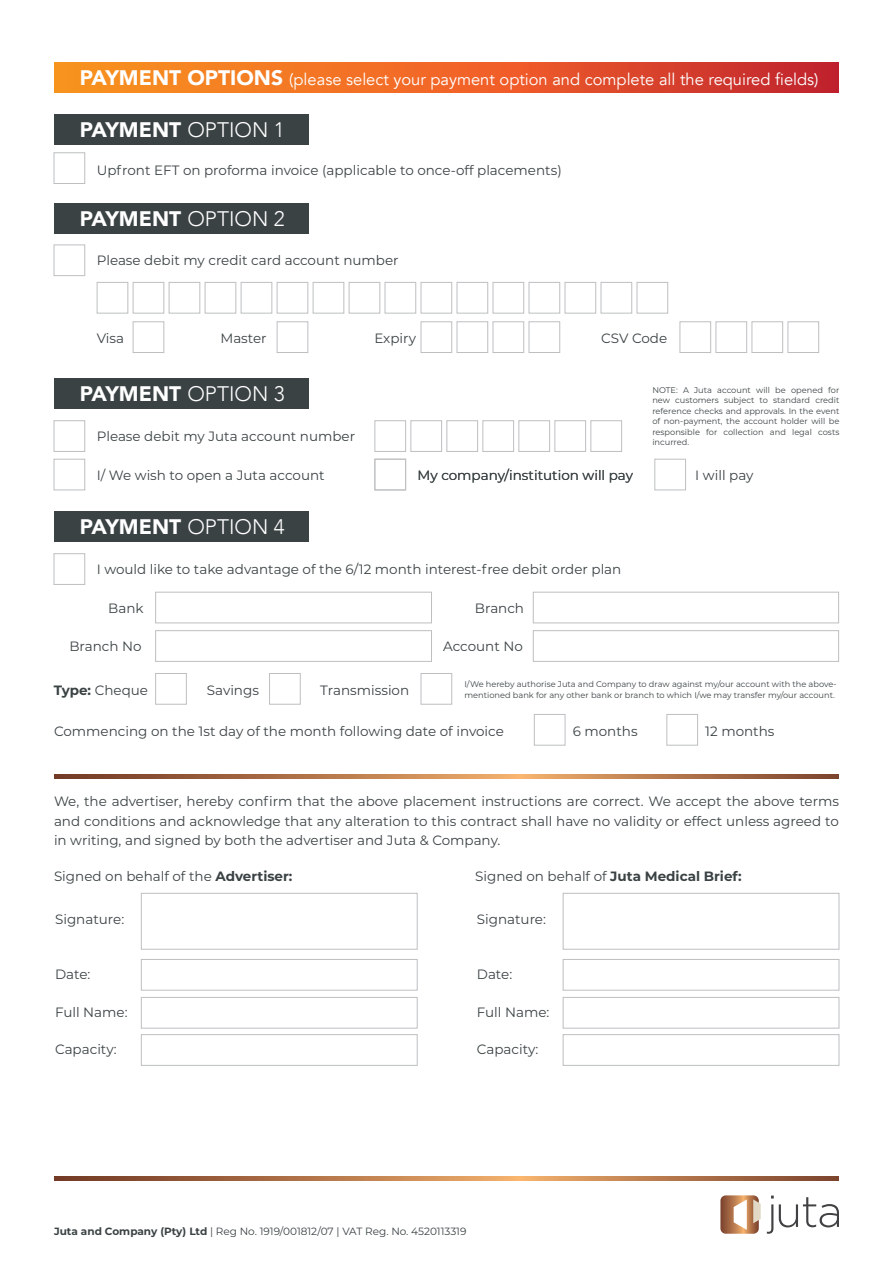
<style>
.page{position:relative;width:893px;height:1263px;background:#fff}
.page>*{position:absolute;margin:0;border:0;box-sizing:border-box;transform-origin:0 0}
.t1{font:900 21px "Avenir";color:#fff}
.t2{font:16.5px "Avenir";color:#fff}
.t3{font:13.5px/19.5px "Montserrat";color:#3b4244;text-align:justify}
.t4{font:700 13.5px "Montserrat";color:#3b4244}
.t5{font:10.5px "Montserrat";color:#3b4244}
.t6{font:8.25px/10.5px "Montserrat";color:#3b4244}
.s1{font-weight:900;font-size:21px}
.s2{font-weight:300}
.s3{font-weight:700}
.s4{font-weight:400}
</style>
<div class="page">
<div style="left:54px;top:62px;width:785px;height:30px;background:linear-gradient(to right,#ff9a1f,#cc272f)"></div>
<svg style="left:767px;top:1195px;width:72px;height:39px"></svg>
<svg style="left:720px;top:1195px;width:41px;height:39px"></svg>
<svg style="left:54px;top:1176px;width:785px;height:5px;background:#b17349"></svg>
<div style="left:54px;top:114px;width:254px;height:30px;background:#3b4244"></div>
<div style="left:54px;top:152px;width:31px;height:32px;border:1px solid #bdbfc1"></div>
<div style="left:54px;top:203px;width:254px;height:30px;background:#3b4244"></div>
<div style="left:54px;top:244px;width:31px;height:32px;border:1px solid #bdbfc1"></div>
<div style="left:97px;top:282px;width:31px;height:31px;border:1px solid #bdbfc1"></div>
<div style="left:133px;top:282px;width:31px;height:31px;border:1px solid #bdbfc1"></div>
<div style="left:169px;top:282px;width:31px;height:31px;border:1px solid #bdbfc1"></div>
<div style="left:205px;top:282px;width:31px;height:31px;border:1px solid #bdbfc1"></div>
<div style="left:241px;top:282px;width:31px;height:31px;border:1px solid #bdbfc1"></div>
<div style="left:277px;top:282px;width:31px;height:31px;border:1px solid #bdbfc1"></div>
<div style="left:313px;top:282px;width:31px;height:31px;border:1px solid #bdbfc1"></div>
<div style="left:349px;top:282px;width:31px;height:31px;border:1px solid #bdbfc1"></div>
<div style="left:385px;top:282px;width:31px;height:31px;border:1px solid #bdbfc1"></div>
<div style="left:421px;top:282px;width:31px;height:31px;border:1px solid #bdbfc1"></div>
<div style="left:457px;top:282px;width:31px;height:31px;border:1px solid #bdbfc1"></div>
<div style="left:493px;top:282px;width:31px;height:31px;border:1px solid #bdbfc1"></div>
<div style="left:529px;top:282px;width:31px;height:31px;border:1px solid #bdbfc1"></div>
<div style="left:565px;top:282px;width:31px;height:31px;border:1px solid #bdbfc1"></div>
<div style="left:601px;top:282px;width:31px;height:31px;border:1px solid #bdbfc1"></div>
<div style="left:637px;top:282px;width:31px;height:31px;border:1px solid #bdbfc1"></div>
<div style="left:133px;top:321px;width:31px;height:32px;border:1px solid #bdbfc1"></div>
<div style="left:277px;top:321px;width:31px;height:32px;border:1px solid #bdbfc1"></div>
<div style="left:421px;top:321px;width:31px;height:32px;border:1px solid #bdbfc1"></div>
<div style="left:457px;top:321px;width:31px;height:32px;border:1px solid #bdbfc1"></div>
<div style="left:493px;top:321px;width:31px;height:32px;border:1px solid #bdbfc1"></div>
<div style="left:529px;top:321px;width:31px;height:32px;border:1px solid #bdbfc1"></div>
<div style="left:680px;top:321px;width:31px;height:32px;border:1px solid #bdbfc1"></div>
<div style="left:716px;top:321px;width:31px;height:32px;border:1px solid #bdbfc1"></div>
<div style="left:751px;top:321px;width:32px;height:32px;border:1px solid #bdbfc1"></div>
<div style="left:788px;top:321px;width:31px;height:32px;border:1px solid #bdbfc1"></div>
<div style="left:54px;top:379px;width:254px;height:30px;background:#3b4244"></div>
<div style="left:54px;top:420px;width:31px;height:32px;border:1px solid #bdbfc1"></div>
<div style="left:374px;top:420px;width:32px;height:32px;border:1px solid #bdbfc1"></div>
<div style="left:410px;top:420px;width:32px;height:32px;border:1px solid #bdbfc1"></div>
<div style="left:446px;top:420px;width:32px;height:32px;border:1px solid #bdbfc1"></div>
<div style="left:482px;top:420px;width:32px;height:32px;border:1px solid #bdbfc1"></div>
<div style="left:518px;top:420px;width:32px;height:32px;border:1px solid #bdbfc1"></div>
<div style="left:554px;top:420px;width:32px;height:32px;border:1px solid #bdbfc1"></div>
<div style="left:590px;top:420px;width:32px;height:32px;border:1px solid #bdbfc1"></div>
<div style="left:54px;top:459px;width:31px;height:31px;border:1px solid #bdbfc1"></div>
<div style="left:374px;top:459px;width:32px;height:31px;border:1px solid #bdbfc1"></div>
<div style="left:654px;top:459px;width:32px;height:31px;border:1px solid #bdbfc1"></div>
<div style="left:54px;top:512px;width:254px;height:30px;background:#3b4244"></div>
<div style="left:54px;top:553px;width:31px;height:32px;border:1px solid #bdbfc1"></div>
<div style="left:155px;top:592px;width:277px;height:31px;border:1px solid #bdbfc1"></div>
<div style="left:533px;top:592px;width:306px;height:31px;border:1px solid #bdbfc1"></div>
<div style="left:155px;top:630px;width:277px;height:32px;border:1px solid #bdbfc1"></div>
<div style="left:533px;top:630px;width:306px;height:32px;border:1px solid #bdbfc1"></div>
<div style="left:155px;top:673px;width:32px;height:32px;border:1px solid #bdbfc1"></div>
<div style="left:269px;top:673px;width:32px;height:32px;border:1px solid #bdbfc1"></div>
<div style="left:421px;top:673px;width:31px;height:32px;border:1px solid #bdbfc1"></div>
<div style="left:534px;top:714px;width:31px;height:31px;border:1px solid #bdbfc1"></div>
<div style="left:666px;top:714px;width:32px;height:31px;border:1px solid #bdbfc1"></div>
<svg style="left:54px;top:774px;width:785px;height:5px;background:#b17349"></svg>
<div style="left:141px;top:893px;width:277px;height:56px;border:1px solid #bdbfc1"></div>
<div style="left:141px;top:959px;width:277px;height:31px;border:1px solid #bdbfc1"></div>
<div style="left:141px;top:997px;width:277px;height:31px;border:1px solid #bdbfc1"></div>
<div style="left:141px;top:1034px;width:277px;height:32px;border:1px solid #bdbfc1"></div>
<div style="left:563px;top:893px;width:276px;height:56px;border:1px solid #bdbfc1"></div>
<div style="left:563px;top:959px;width:276px;height:31px;border:1px solid #bdbfc1"></div>
<div style="left:563px;top:997px;width:276px;height:31px;border:1px solid #bdbfc1"></div>
<div style="left:563px;top:1034px;width:276px;height:32px;border:1px solid #bdbfc1"></div>
<p class="t2" style="left:80px;top:69px;width:740px"><span class="s1">PAYMENT OPTIONS</span> (please select your payment option and complete all the required fields)</p>
<h1 class="t1" style="left:80px;top:111px;width:207px">PAYMENT <span class="s2">OPTION 1</span></h1>
<p class="t3" style="left:97px;top:160px;width:467px">Upfront EFT on proforma invoice (applicable to once-off placements)</p>
<h1 class="t1" style="left:80px;top:200px;width:207px">PAYMENT <span class="s2">OPTION 2</span></h1>
<p class="t3" style="left:97px;top:250px;width:303px">Please debit my credit card account number</p>
<p class="t3" style="left:97px;top:328px;width:29px">Visa</p>
<p class="t3" style="left:220px;top:328px;width:48px">Master</p>
<p class="t3" style="left:374px;top:328px;width:43px">Expiry</p>
<p class="t3" style="left:601px;top:328px;width:68px">CSV Code</p>
<h1 class="t1" style="left:80px;top:376px;width:207px">PAYMENT <span class="s2">OPTION 3</span></h1>
<p class="t3" style="left:97px;top:426px;width:260px">Please debit my Juta account number</p>
<p class="t6" style="left:652px;top:384px;width:188px;text-align:justify">NOTE: A Juta account will be opened for new customers subject to standard credit reference checks and approvals. In the event of non-payment, the account holder will be responsible for collection and legal costs incurred.</p>
<p class="t3" style="left:97px;top:465px;width:229px">I/ We wish to open a Juta account</p>
<p class="t3" style="left:418px;top:465px;width:217px">My company/institution will pay</p>
<p class="t3" style="left:695px;top:465px;width:60px">I will pay</p>
<h1 class="t1" style="left:80px;top:509px;width:207px">PAYMENT <span class="s2">OPTION 4</span></h1>
<p class="t3" style="left:97px;top:559px;width:526px">I would like to take advantage of the 6/12 month interest-free debit order plan</p>
<p class="t3" style="left:475px;top:597px;width:51px">Branch</p>
<p class="t3" style="left:69px;top:636px;width:74px">Branch No</p>
<p class="t3" style="left:443px;top:636px;width:81px">Account No</p>
<p class="t3" style="left:54px;top:680px;width:96px"><span class="s3">Type:</span> Cheque</p>
<p class="t3" style="left:207px;top:680px;width:54px">Savings</p>
<p class="t3" style="left:320px;top:680px;width:90px">Transmission</p>
<p class="t3" style="left:54px;top:721px;width:451px">Commencing on the 1st day of the month following date of invoice</p>
<p class="t3" style="left:573px;top:721px;width:66px">6 months</p>
<p class="t3" style="left:705px;top:721px;width:71px">12 months</p>
<p class="t3" style="left:108px;top:597px;width:37px">Bank</p>
<p class="t6" style="left:464px;top:679px;width:374px">I/We hereby authorise Juta and Company to draw against my/our account with the above&shy;mentioned bank for any other bank or branch to which I/we may transfer my/our account.</p>
<p class="t3" style="left:54px;top:791px;width:786px">We, the advertiser, hereby confirm that the above placement instructions are correct. We accept the above terms and conditions and acknowledge that any alteration to this contract shall have no validity or effect unless agreed to in writing, and signed by both the advertiser and Juta &amp; Company.</p>
<p class="t3" style="left:54px;top:866px;width:240px">Signed on behalf of the <span class="s3">Advertiser:</span></p>
<p class="t4" style="left:475px;top:866px;width:268px"><span class="s4">Signed on behalf of</span> Juta Medical Brief:</p>
<p class="t3" style="left:55px;top:908px;width:71px">Signature:</p>
<p class="t3" style="left:477px;top:908px;width:71px">Signature:</p>
<p class="t3" style="left:55px;top:964px;width:37px">Date:</p>
<p class="t3" style="left:55px;top:1002px;width:74px">Full Name:</p>
<p class="t3" style="left:55px;top:1039px;width:63px">Capacity:</p>
<p class="t3" style="left:477px;top:964px;width:37px">Date:</p>
<p class="t3" style="left:477px;top:1002px;width:74px">Full Name:</p>
<p class="t3" style="left:477px;top:1039px;width:63px">Capacity:</p>
<p class="t5" style="left:54px;top:1223px;width:414px"><span class="s3">Juta and Company (Pty) Ltd</span> | Reg No. 1919/001812/07 | VAT Reg. No. 4520113319</p>
</div>
